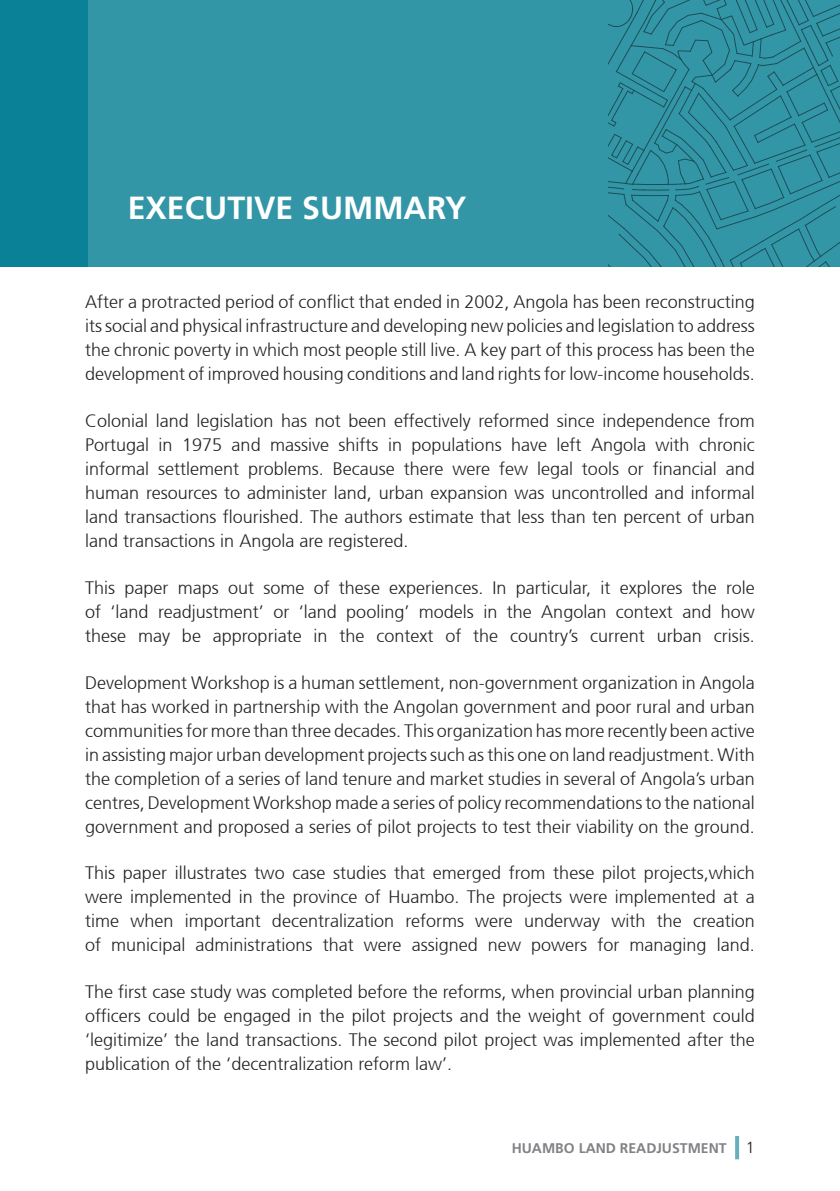
<style>
.page{position:relative;width:840px;height:1191px;background:#fff}
.page>*{position:absolute;margin:0;border:0;box-sizing:border-box;transform-origin:0 0}
.t1{font:700 32px "Frutiger LT Std";color:#fff}
.Body_Text_Frutiger{font:300 18px/24px "Frutiger 45";color:#231f20;text-align:justify}
.captions_and_credits{font:700 14px "Frutiger LT Std";color:#808285}
.s1{font-weight:300;font-size:16px;color:#231f20}
</style>
<div class="page">
<div style="left:0;top:0;width:839px;height:266px;background:#3396a7"></div>
<div style="left:0;top:0;width:87px;height:266px;background:#0a8196"></div>
<svg style="left:608px;top:0;width:231px;height:266px"></svg>
<svg style="left:735px;top:1136px;width:3px;height:23px"></svg>
<p class="t1" style="left:128px;top:189px;width:340px">EXECUTIVE SUMMARY</p>
<p class="Body_Text_Frutiger" style="left:85px;top:290px;width:671px">After a protracted period of conflict that ended in 2002, Angola has been reconstructing its social and physical infrastructure and developing new policies and legislation to address the chronic poverty in which most people still live. A key part of this process has been the development of improved housing conditions and land rights for low-income households.</p>
<p class="Body_Text_Frutiger" style="left:85px;top:409px;width:671px">Colonial land legislation has not been effectively reformed since independence from Portugal in 1975 and massive shifts in populations have left Angola with chronic informal settlement problems. Because there were few legal tools or financial and human resources to administer land, urban expansion was uncontrolled and informal land transactions flourished. The authors estimate that less than ten percent of urban land transactions in Angola are registered.</p>
<p class="Body_Text_Frutiger" style="left:85px;top:576px;width:671px">This paper maps out some of these experiences. In particular, it explores the role of ‘land readjustment’ or ‘land pooling’ models in the Angolan context and how these may be appropriate in the context of the country’s current urban crisis.</p>
<p class="Body_Text_Frutiger" style="left:85px;top:670px;width:671px">Development Workshop is a human settlement, non-government organization in Angola that has worked in partnership with the Angolan government and poor rural and urban communities for more than three decades. This organization has more recently been active in assisting major urban development projects such as this one on land readjustment. With the completion of a series of land tenure and market studies in several of Angola’s urban centres, Development Workshop made a series of policy recommendations to the national government and proposed a series of pilot projects to test their viability on the ground.</p>
<p class="Body_Text_Frutiger" style="left:85px;top:861px;width:670px">This paper illustrates two case studies that emerged from these pilot projects,which were implemented in the province of Huambo. The projects were implemented at a time when important decentralization reforms were underway with the creation of municipal administrations that were assigned new powers for managing land.</p>
<p class="Body_Text_Frutiger" style="left:85px;top:980px;width:671px">The first case study was completed before the reforms, when provincial urban planning officers could be engaged in the pilot projects and the weight of government could ‘legitimize’ the land transactions. The second pilot project was implemented after the publication of the ‘decentralization reform law’.</p>
<p class="captions_and_credits" style="left:511px;top:1139px;width:244px">HUAMBO LAND READJUSTMENT <span class="s1">1</span></p>
</div>
